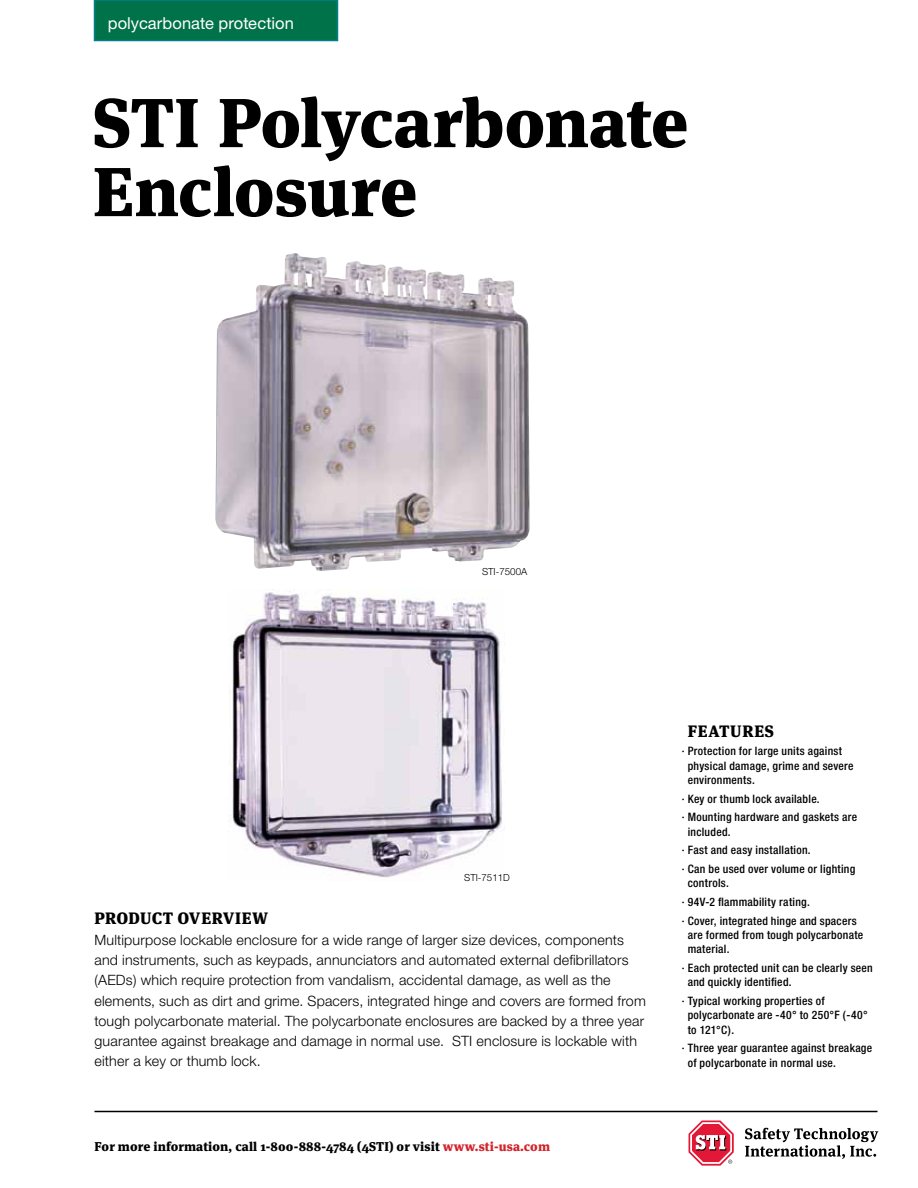
<style>
.page{position:relative;width:918px;height:1188px;background:#fff}
.page>*{position:absolute;margin:0;border:0;box-sizing:border-box;transform-origin:0 0}
.t1{font:900 69px/69px "Meta Serif Pro";letter-spacing:-.01em;color:#000}
.t2{font:16.5px "Helvetica Neue";letter-spacing:.005em;color:#fff}
.t3{font:900 16.5px "Meta Serif Pro";letter-spacing:.025em;color:#000}
.t4{font:300 14.25px/20.2px "Helvetica Neue";letter-spacing:.015em;color:#000}
.t5{font:900 12.75px "Meta Serif Pro";letter-spacing:.01em;color:#000}
.t6{font:500 condensed 11.7px/14.2px "Helvetica Neue";letter-spacing:.025em;color:#000}
.t7{font:300 9.75px "Helvetica Neue";color:#000}
.s1{color:#d2232a}
</style>
<div class="page">
<svg style="left:745px;top:1128px;width:133px;height:31px"></svg>
<svg style="left:688px;top:1120px;width:46px;height:46px"></svg>
<div style="left:94px;top:0;width:244px;height:40px;background:#00724a"></div>
<div style="left:94px;top:0;width:244px;height:41px;border:2px solid #007f8d"></div>
<hr style="left:94px;top:1111px;width:784px;height:1px;background:#000">
<img style="left:215px;top:253px;width:315px;height:318px">
<img style="left:228px;top:592px;width:277px;height:286px">
<h2 class="t2" style="left:108px;top:13px;width:188px">polycarbonate protection</h2>
<h1 class="t1" style="left:93px;top:82px;width:597px">STI Polycarbonate<br>Enclosure</h1>
<p class="t7" style="left:482px;top:565px;width:47px">STI-7500A</p>
<p class="t7" style="left:464px;top:872px;width:47px">STI-7511D</p>
<h2 class="t3" style="left:95px;top:904px;width:175px">Product Overview</h2>
<p class="t4" style="left:94px;top:930px;width:553px">Multipurpose lockable enclosure for a wide range of larger size devices, components and instruments, such as keypads, annunciators and automated external defibrillators (AEDs) which require protection from vandalism, accidental damage, as well as the elements, such as dirt and grime. Spacers, integrated hinge and covers are formed from tough polycarbonate material. The polycarbonate enclosures are backed by a three year guarantee against breakage and damage in normal use. STI enclosure is lockable with either a key or thumb lock.</p>
<p class="t5" style="left:94px;top:1136px;width:457px">For more information, call 1-800-888-4784 (4STI) or visit <span class="s1">www.sti-usa.com</span></p>
<h2 class="t3" style="left:682px;top:718px;width:93px">features</h2>
<p class="t6" style="left:688px;top:744px;width:167px;text-indent:-6px">· Protection for large units against physical damage, grime and severe environments.</p>
<p class="t6" style="left:682px;top:789px;width:177px;line-height:18.8px">· Key or thumb lock available.<br>· Mounting hardware and gaskets are</p>
<p class="t6" style="left:682px;top:822px;width:175px;line-height:18.8px;text-indent:6px">included.<br>· Fast and easy installation.<br>· Can be used over volume or lighting</p>
<p class="t6" style="left:682px;top:874px;width:177px;line-height:18.8px;text-indent:6px">controls.<br>· 94V-2 flammability rating.<br>· Cover, integrated hinge and spacers</p>
<p class="t6" style="left:688px;top:928px;width:177px">are formed from tough polycarbonate material.</p>
<p class="t6" style="left:688px;top:961px;width:187px;text-indent:-6px">· Each protected unit can be clearly seen and quickly identified.</p>
<p class="t6" style="left:688px;top:994px;width:181px;text-indent:-6px">· Typical working properties of polycarbonate are -40° to 250°F (-40° to 121°C).</p>
<p class="t6" style="left:688px;top:1041px;width:186px;text-indent:-6px">· Three year guarantee against breakage of polycarbonate in normal use.</p>
</div>
